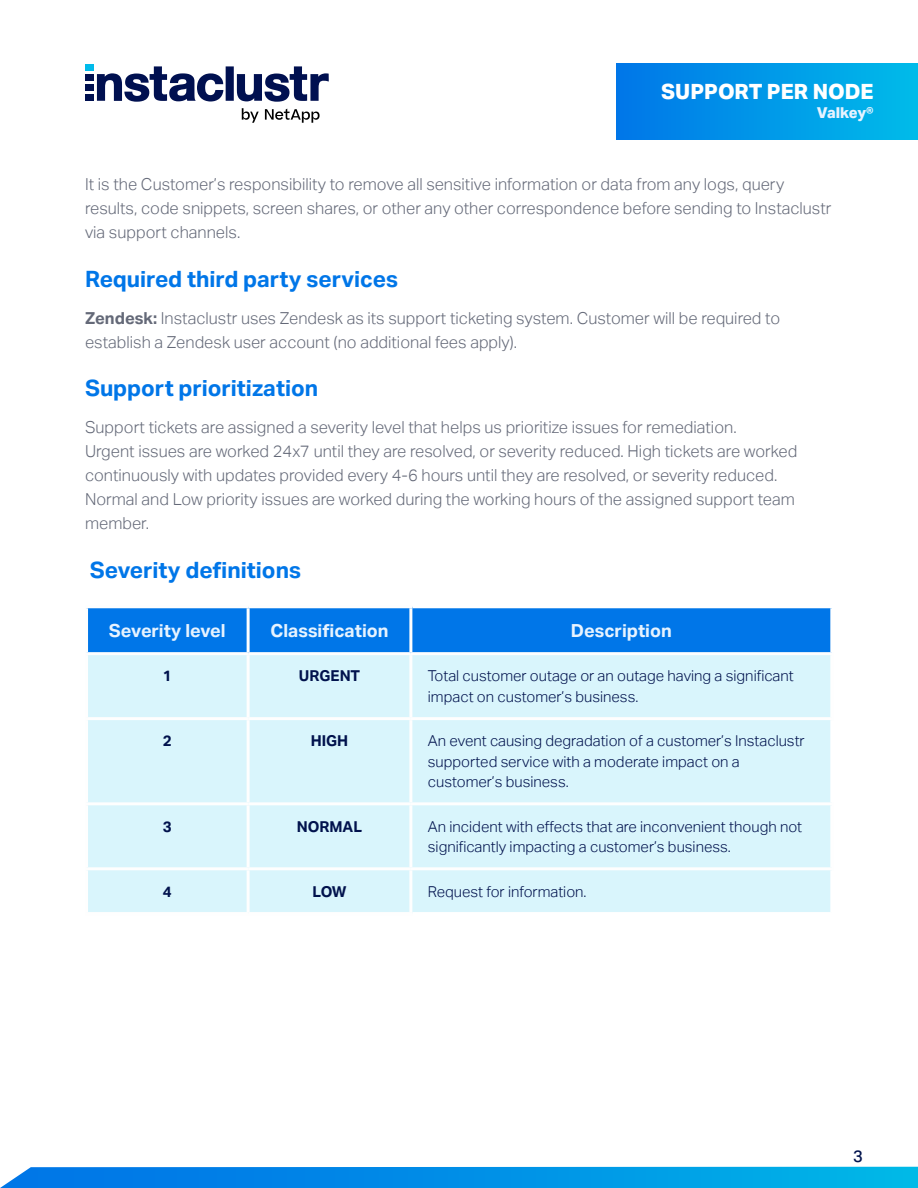
<style>
.page{position:relative;width:918px;height:1188px;background:#fff}
.page>*{position:absolute;margin:0;border:0;box-sizing:border-box;transform-origin:0 0}
.t1{font:700 22.5px "Aktiv Grotesk";color:#0076e8}
.t2{font:800 21px "Aktiv Grotesk";color:#fff}
.t3{font:700 18px "Aktiv Grotesk";color:#e7f3ff}
.t4{font:300 16.5px/24px "Aktiv Grotesk";color:#646978}
.t5{font:500 16.5px "Aktiv Grotesk";color:#01124d}
.t6{font:300 15px/20.2px "Aktiv Grotesk";color:#01124d}
.t7{font:700 15px "Aktiv Grotesk";color:#01124d}
.t8{font:800 15px "Aktiv Grotesk";letter-spacing:-.02em;color:#e7f3ff}
.s1{font-weight:700}
</style>
<div class="page">
<div style="left:88px;top:608px;width:742px;height:44px;background:#0076e8"></div>
<div style="left:88px;top:655px;width:742px;height:257px;background:#d9f5fc"></div>
<hr style="left:409px;top:608px;width:3px;height:44px;background:#fefefe">
<hr style="left:409px;top:655px;width:3px;height:62px;background:#fefefe">
<hr style="left:409px;top:720px;width:3px;height:82px;background:#fefefe">
<hr style="left:409px;top:805px;width:3px;height:62px;background:#fefefe">
<hr style="left:409px;top:870px;width:3px;height:42px;background:#fefefe">
<hr style="left:247px;top:608px;width:3px;height:44px;background:#fefefe">
<hr style="left:247px;top:655px;width:3px;height:62px;background:#fefefe">
<hr style="left:247px;top:720px;width:3px;height:82px;background:#fefefe">
<hr style="left:247px;top:805px;width:3px;height:62px;background:#fefefe">
<hr style="left:247px;top:870px;width:3px;height:42px;background:#fefefe">
<hr style="left:85px;top:717px;width:163px;height:3px;background:#fefefe">
<hr style="left:248px;top:717px;width:163px;height:3px;background:#fefefe">
<hr style="left:411px;top:717px;width:422px;height:3px;background:#fefefe">
<hr style="left:85px;top:802px;width:163px;height:3px;background:#fefefe">
<hr style="left:248px;top:802px;width:163px;height:3px;background:#fefefe">
<hr style="left:411px;top:802px;width:422px;height:3px;background:#fefefe">
<hr style="left:85px;top:867px;width:163px;height:3px;background:#fefefe">
<hr style="left:248px;top:867px;width:163px;height:3px;background:#fefefe">
<hr style="left:411px;top:867px;width:422px;height:3px;background:#fefefe">
<svg style="left:0;top:1167px;width:918px;height:21px;background:#0494e7"></svg>
<div style="left:616px;top:64px;width:302px;height:76px;background:linear-gradient(to right,#0076e8,#00bbe9)"></div>
<div style="left:86px;top:64px;width:8px;height:7px;background:#00bbeb"></div>
<div style="left:86px;top:74px;width:8px;height:7px;background:#001050"></div>
<div style="left:86px;top:84px;width:8px;height:7px;background:#001050"></div>
<div style="left:86px;top:94px;width:8px;height:7px;background:#001050"></div>
<svg style="left:97px;top:66px;width:232px;height:36px"></svg>
<svg style="left:242px;top:108px;width:17px;height:15px"></svg>
<svg style="left:265px;top:109px;width:55px;height:14px"></svg>
<p class="t2" style="left:661px;top:79px;width:214px">SUPPORT PER NODE</p>
<p class="t8" style="left:817px;top:104px;width:58px">Valkey®</p>
<p class="t4" style="left:85px;top:173px;width:701px">It is the Customer’s responsibility to remove all sensitive information or data from any logs, query</p>
<p class="t4" style="left:85px;top:197px;width:748px">results, code snippets, screen shares, or other any other correspondence before sending to Instaclustr via support channels.</p>
<p class="t1" style="left:85px;top:266px;width:315px">Required third party services</p>
<p class="t4" style="left:85px;top:306px;width:697px"><span class="s1">Zendesk:</span> Instaclustr uses Zendesk as its support ticketing system. Customer will be required to</p>
<p class="t4" style="left:85px;top:330px;width:434px">establish a Zendesk user account (no additional fees apply).</p>
<p class="t1" style="left:85px;top:375px;width:235px">Support prioritization</p>
<p class="t4" style="left:85px;top:415px;width:714px">Support tickets are assigned a severity level that helps us prioritize issues for remediation.<br>Urgent issues are worked 24x7 until they are resolved, or severity reduced. High tickets are worked continuously with updates provided every 4-6 hours until they are resolved, or severity reduced.<br>Normal and Low priority issues are worked during the working hours of the assigned support team member.</p>
<p class="t1" style="left:90px;top:557px;width:213px">Severity definitions</p>
<p class="t3" style="left:109px;top:620px;width:118px">Severity level</p>
<p class="t3" style="left:270px;top:620px;width:120px">Classification</p>
<p class="t3" style="left:571px;top:620px;width:102px">Description</p>
<p class="t7" style="left:163px;top:667px;width:10px">1</p>
<p class="t7" style="left:299px;top:667px;width:63px">URGENT</p>
<p class="t6" style="left:428px;top:666px;width:367px">Total customer outage or an outage having a significant impact on customer’s business.</p>
<p class="t7" style="left:163px;top:732px;width:10px">2</p>
<p class="t7" style="left:311px;top:732px;width:39px">HIGH</p>
<p class="t6" style="left:428px;top:731px;width:378px">An event causing degradation of a customer’s Instaclustr supported service with a moderate impact on a</p>
<p class="t6" style="left:428px;top:772px;width:142px">customer’s business.</p>
<p class="t7" style="left:163px;top:818px;width:10px">3</p>
<p class="t7" style="left:297px;top:818px;width:67px">NORMAL</p>
<p class="t6" style="left:428px;top:816px;width:376px">An incident with effects that are inconvenient though not significantly impacting a customer’s business.</p>
<p class="t7" style="left:163px;top:883px;width:10px">4</p>
<p class="t7" style="left:312px;top:883px;width:36px">LOW</p>
<p class="t6" style="left:428px;top:881px;width:160px">Request for information.</p>
<p class="t5" style="left:853px;top:1146px;width:11px">3</p>
</div>
